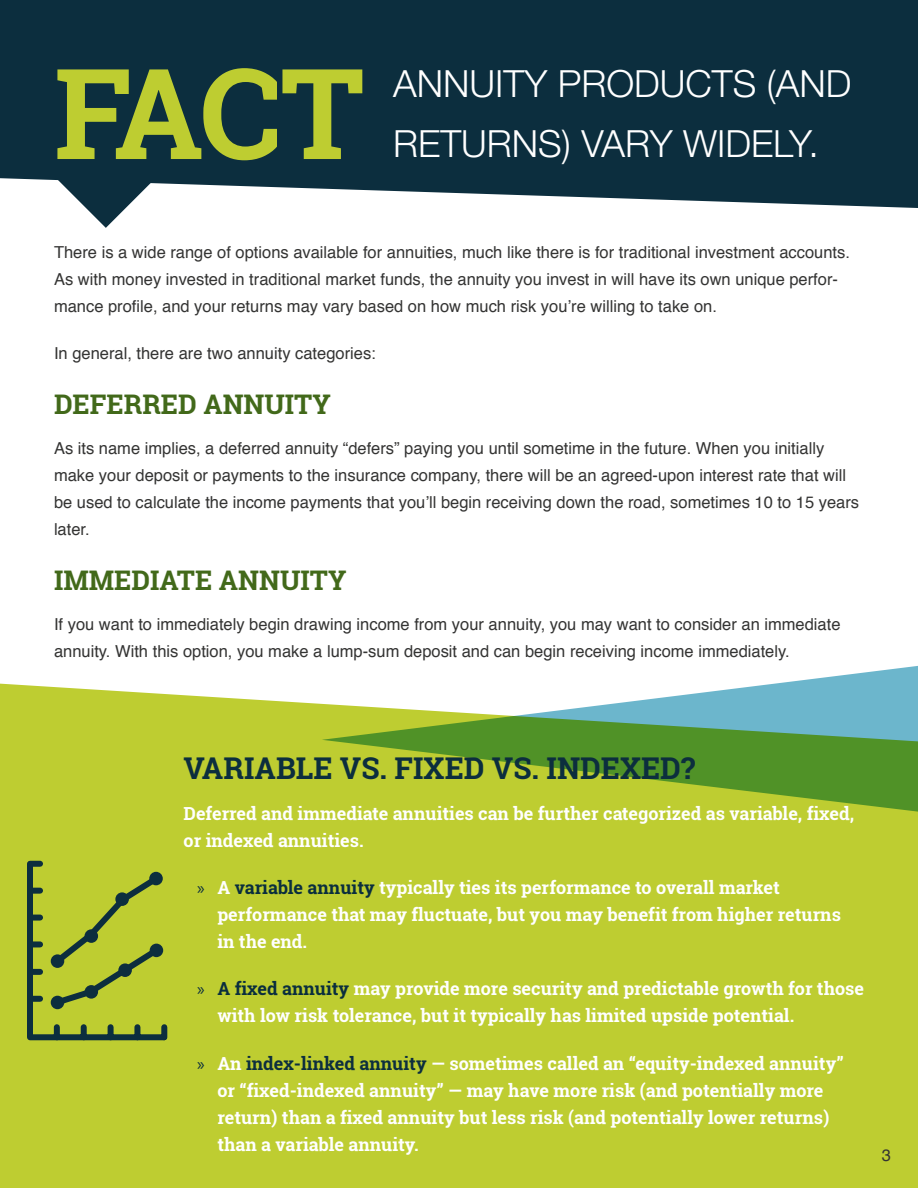
<style>
.page{position:relative;width:918px;height:1188px;background:#fff}
.page>*{position:absolute;margin:0;border:0;box-sizing:border-box;transform-origin:0 0}
.t1{font:700 126px "Roboto Slab";color:#becd31}
.t2{font:300 37.5px/60px "Helvetica Neue";color:#fff}
.t3{font:700 30px "Roboto Slab";color:#0c2e3e}
.t4{font:700 27px "Roboto Slab";color:#42691a}
.t5{font:700 18px/27px "Roboto Slab";color:#fff}
.t6{font:16.5px/27px "Helvetica";color:#343433}
.s1{font-family:"Myriad Pro";font-weight:400;color:#0a2e3e}
.s2{color:#0a2e3e}
.s3{color:#0c2e3e}
</style>
<div class="page">
<div style="left:0;top:0;width:918px;height:208px;background:#0c2e3e"></div>
<div style="left:0;top:684px;width:918px;height:504px;background:#becd31"></div>
<svg style="left:52px;top:174px;width:108px;height:54px"></svg>
<svg style="left:322px;top:665px;width:596px;height:148px"></svg>
<svg style="left:24px;top:858px;width:146px;height:185px;background:#a3b432"></svg>
<div style="left:51px;top:954px;width:13px;height:14px;background:#0c2e3e;border-radius:50%"></div>
<div style="left:85px;top:929px;width:13px;height:14px;background:#0c2e3e;border-radius:50%"></div>
<div style="left:115px;top:892px;width:14px;height:14px;background:#0c2e3e;border-radius:50%"></div>
<div style="left:149px;top:872px;width:14px;height:13px;background:#0c2e3e;border-radius:50%"></div>
<h1 class="t1" style="left:54px;top:27px;width:312px">FACT</h1>
<h2 class="t2" style="left:393px;top:53px;width:460px">ANNUITY PRODUCTS (AND<br>RETURNS) VARY WIDELY.</h2>
<p class="t6" style="left:54px;top:239px;width:798px">There is a wide range of options available for annuities, much like there is for traditional investment accounts.<br>As with money invested in traditional market funds, the annuity you invest in will have its own unique perfor&shy;mance profile, and your returns may vary based on how much risk you’re willing to take on.</p>
<p class="t6" style="left:54px;top:340px;width:323px">In general, there are two annuity categories:</p>
<h3 class="t4" style="left:54px;top:385px;width:279px">DEFERRED ANNUITY</h3>
<p class="t6" style="left:54px;top:435px;width:807px">As its name implies, a deferred annuity “defers” paying you until sometime in the future. When you initially make your deposit or payments to the insurance company, there will be an agreed-upon interest rate that will be used to calculate the income payments that you’ll begin receiving down the road, sometimes 10 to 15 years later.</p>
<h3 class="t4" style="left:54px;top:561px;width:294px">IMMEDIATE ANNUITY</h3>
<p class="t6" style="left:54px;top:611px;width:788px">If you want to immediately begin drawing income from your annuity, you may want to consider an immediate annuity. With this option, you make a lump-sum deposit and can begin receiving income immediately.</p>
<h3 class="t3" style="left:184px;top:748px;width:513px">VARIABLE VS. FIXED VS. INDEXED?</h3>
<p class="t5" style="left:184px;top:800px;width:672px">Deferred and immediate annuities can be further categorized as variable, fixed, or indexed annuities.</p>
<p class="t5" style="left:217px;top:874px;width:625px;text-indent:-20px"><span class="s1">»</span> A <span class="s2">variable annuity</span> typically ties its performance to overall market performance that may fluctuate, but you may benefit from higher returns in the end.</p>
<p class="t5" style="left:217px;top:975px;width:648px;text-indent:-20px"><span class="s1">»</span> <span class="s2">A fixed annuity</span> may provide more security and predictable growth for those with low risk tolerance, but it typically has limited upside potential.</p>
<p class="t5" style="left:217px;top:1049px;width:628px;text-indent:-20px"><span class="s1">»</span> An <span class="s3">index-linked annuity</span> — sometimes called an “equity-indexed annuity” or “fixed-indexed annuity” — may have more risk (and potentially more return) than a fixed annuity but less risk (and potentially lower returns) than a variable annuity.</p>
<p class="t6" style="left:882px;top:1142px;width:11px">3</p>
</div>
